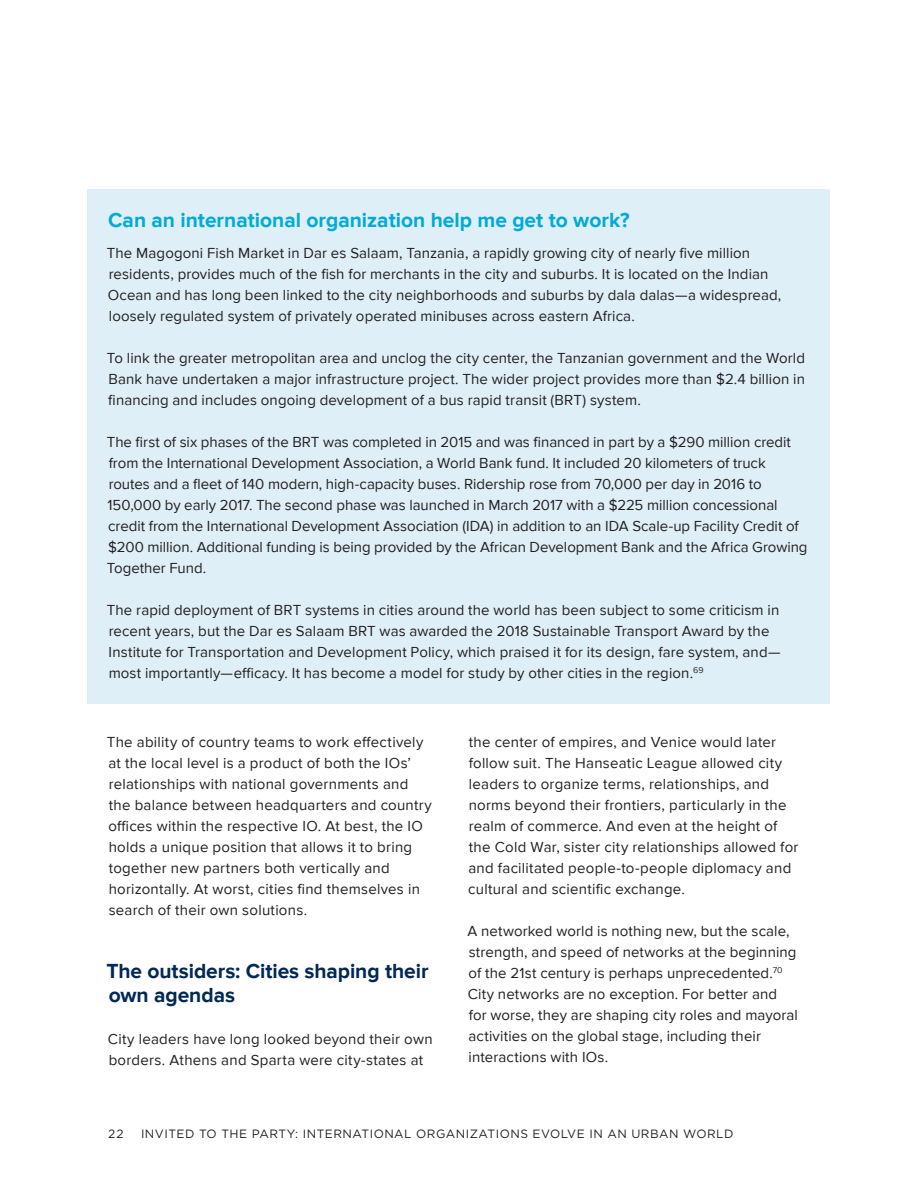
<style>
.page{position:relative;width:918px;height:1188px;background:#fff}
.page>*{position:absolute;margin:0;border:0;box-sizing:border-box;transform-origin:0 0}
.Sidebar_title{font:700 21px "Proxima Nova";color:#00abd6}
.Heading_1{font:700 21px/24px "Proxima Nova";letter-spacing:-.005em;color:#002858}
.t1{font:15px/21px "Proxima Nova";letter-spacing:.01em;color:#231f20}
.t2{font:12px "Gotham";letter-spacing:.04em;color:#231f20}
</style>
<div class="page">
<div style="left:87px;top:189px;width:743px;height:515px;background:#dfeff7"></div>
<p class="Sidebar_title" style="left:108px;top:208px;width:523px">Can an international organization help me get to work?</p>
<p class="t1" style="left:107px;top:243px;width:676px">The Magogoni Fish Market in Dar es Salaam, Tanzania, a rapidly growing city of nearly five million residents, provides much of the fish for merchants in the city and suburbs. It is located on the Indian Ocean and has long been linked to the city neighborhoods and suburbs by dala dalas—a widespread, loosely regulated system of privately operated minibuses across eastern Africa.</p>
<p class="t1" style="left:107px;top:348px;width:700px;text-align:justify">To link the greater metropolitan area and unclog the city center, the Tanzanian government and the World Bank have undertaken a major infrastructure project. The wider project provides more than $2.4 billion in financing and includes ongoing development of a bus rapid transit (BRT) system.</p>
<p class="t1" style="left:107px;top:432px;width:702px">The first of six phases of the BRT was completed in 2015 and was financed in part by a $290 million credit from the International Development Association, a World Bank fund. It included 20 kilometers of truck routes and a fleet of 140 modern, high-capacity buses. Ridership rose from 70,000 per day in 2016 to 150,000 by early 2017. The second phase was launched in March 2017 with a $225 million concessional credit from the International Development Association (IDA) in addition to an IDA Scale-up Facility Credit of $200 million. Additional funding is being provided by the African Development Bank and the Africa Growing Together Fund.</p>
<p class="t1" style="left:107px;top:600px;width:675px">The rapid deployment of BRT systems in cities around the world has been subject to some criticism in recent years, but the Dar es Salaam BRT was awarded the 2018 Sustainable Transport Award by the Institute for Transportation and Development Policy, which praised it for its design, fare system, and— most importantly—efficacy. It has become a model for study by other cities in the region.<sup>69</sup></p>
<p class="t1" style="left:107px;top:732px;width:327px">The ability of country teams to work effectively at the local level is a product of both the IOs’ relationships with national governments and the balance between headquarters and country offices within the respective IO. At best, the IO holds a unique position that allows it to bring together new partners both vertically and horizontally. At worst, cities find themselves in search of their own solutions.</p>
<p class="Heading_1" style="left:106px;top:959px;width:324px">The outsiders: Cities shaping their own agendas</p>
<p class="t1" style="left:108px;top:1029px;width:326px">City leaders have long looked beyond their own borders. Athens and Sparta were city-states at</p>
<p class="t1" style="left:468px;top:732px;width:332px">the center of empires, and Venice would later follow suit. The Hanseatic League allowed city leaders to organize terms, relationships, and norms beyond their frontiers, particularly in the realm of commerce. And even at the height of the Cold War, sister city relationships allowed for and facilitated people-to-people diplomacy and cultural and scientific exchange.</p>
<p class="t1" style="left:468px;top:921px;width:332px">A networked world is nothing new, but the scale, strength, and speed of networks at the beginning of the 21st century is perhaps unprecedented.<sup>70<br></sup>City networks are no exception. For better and for worse, they are shaping city roles and mayoral activities on the global stage, including their interactions with IOs.</p>
<p class="t2" style="left:108px;top:1126px;width:17px">22</p>
<p class="t2" style="left:141px;top:1126px;width:594px">INVITED TO THE PARTY: INTERNATIONAL ORGANIZATIONS EVOLVE IN AN URBAN WORLD</p>
</div>
